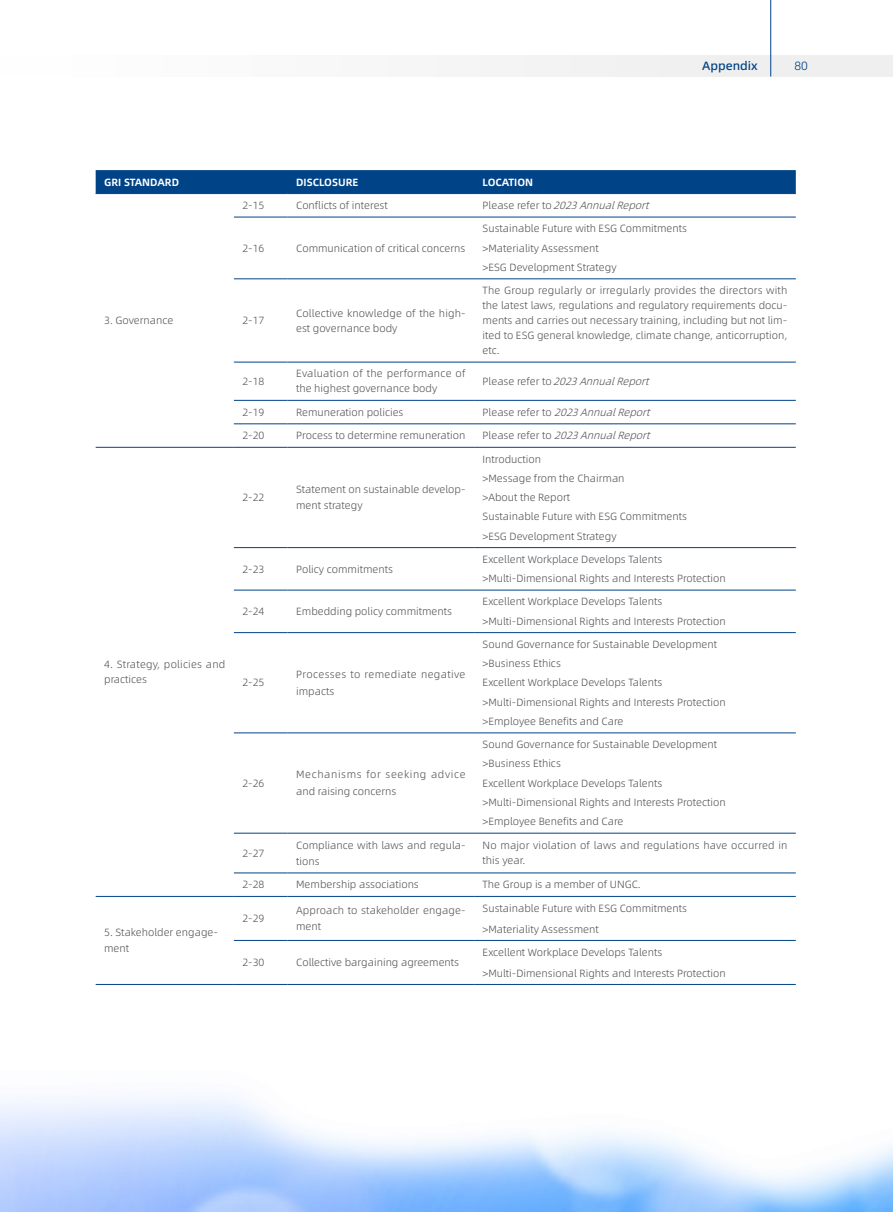
<style>
.page{position:relative;width:893px;height:1212px;background:#fff}
.page>*{position:absolute;margin:0;border:0;box-sizing:border-box;transform-origin:0 0}
.t1{font:12px "Alibaba Pu Hui Ti 2 65 Medium";color:#004386}
.t2{font:12px "Alibaba Pu Hui Ti 2 45 Light";color:#004386}
.t3{font:10.5px/19.2px "Alibaba Pu Hui Ti 2 45 Light";color:#595757}
.t4{font:italic 10.5px "Alibaba Pu Hui Ti 2 45 Light";color:#595757}
.t5{font:10.5px/16.5px "Alibaba Pu Hui Ti 2 45 Light";letter-spacing:.055em;color:#595757}
.t6{font:10.5px/16.5px "Alibaba Pu Hui Ti 2 45 Light";letter-spacing:.035em;color:#595757}
.t7{font:10.5px/15px "Alibaba Pu Hui Ti 2 45 Light";letter-spacing:.02em;color:#595757}
.t8{font:10.5px "Alibaba Pu Hui Ti 2 85 Bold";color:#fff}
.s1{font-style:normal}
</style>
<div class="page">
<div style="left:0;top:55px;width:893px;height:22px;background:#efefef"></div>
<hr style="left:770px;top:0;width:1px;height:77px;background:#004386">
<img style="left:0;top:895px;width:893px;height:317px">
<div style="left:96px;top:170px;width:700px;height:23px;background:#004386"></div>
<hr style="left:96px;top:984px;width:138px;height:1px;background:#004386">
<hr style="left:96px;top:193px;width:138px;height:1px;background:#004386">
<hr style="left:234px;top:193px;width:54px;height:1px;background:#004386">
<hr style="left:288px;top:193px;width:186px;height:1px;background:#004386">
<hr style="left:474px;top:193px;width:322px;height:1px;background:#004386">
<hr style="left:234px;top:217px;width:54px;height:1px;background:#004386">
<hr style="left:288px;top:217px;width:186px;height:1px;background:#004386">
<hr style="left:474px;top:217px;width:322px;height:1px;background:#004386">
<hr style="left:234px;top:278px;width:54px;height:1px;background:#004386">
<hr style="left:288px;top:278px;width:186px;height:1px;background:#004386">
<hr style="left:474px;top:278px;width:322px;height:1px;background:#004386">
<hr style="left:234px;top:362px;width:54px;height:1px;background:#004386">
<hr style="left:288px;top:362px;width:186px;height:1px;background:#004386">
<hr style="left:474px;top:362px;width:322px;height:1px;background:#004386">
<hr style="left:234px;top:400px;width:54px;height:1px;background:#004386">
<hr style="left:288px;top:400px;width:186px;height:1px;background:#004386">
<hr style="left:474px;top:400px;width:322px;height:1px;background:#004386">
<hr style="left:234px;top:423px;width:54px;height:1px;background:#004386">
<hr style="left:288px;top:423px;width:186px;height:1px;background:#004386">
<hr style="left:474px;top:423px;width:322px;height:1px;background:#004386">
<hr style="left:96px;top:447px;width:138px;height:1px;background:#004386">
<hr style="left:234px;top:447px;width:54px;height:1px;background:#004386">
<hr style="left:288px;top:447px;width:186px;height:1px;background:#004386">
<hr style="left:474px;top:447px;width:322px;height:1px;background:#004386">
<hr style="left:234px;top:547px;width:54px;height:1px;background:#004386">
<hr style="left:288px;top:547px;width:186px;height:1px;background:#004386">
<hr style="left:474px;top:547px;width:322px;height:1px;background:#004386">
<hr style="left:234px;top:590px;width:54px;height:1px;background:#004386">
<hr style="left:288px;top:590px;width:186px;height:1px;background:#004386">
<hr style="left:474px;top:590px;width:322px;height:1px;background:#004386">
<hr style="left:234px;top:632px;width:54px;height:1px;background:#004386">
<hr style="left:288px;top:632px;width:186px;height:1px;background:#004386">
<hr style="left:474px;top:632px;width:322px;height:1px;background:#004386">
<hr style="left:234px;top:732px;width:54px;height:1px;background:#004386">
<hr style="left:288px;top:732px;width:186px;height:1px;background:#004386">
<hr style="left:474px;top:732px;width:322px;height:1px;background:#004386">
<hr style="left:234px;top:833px;width:54px;height:1px;background:#004386">
<hr style="left:288px;top:833px;width:186px;height:1px;background:#004386">
<hr style="left:474px;top:833px;width:322px;height:1px;background:#004386">
<hr style="left:234px;top:872px;width:54px;height:1px;background:#004386">
<hr style="left:288px;top:872px;width:186px;height:1px;background:#004386">
<hr style="left:474px;top:872px;width:322px;height:1px;background:#004386">
<hr style="left:96px;top:896px;width:138px;height:1px;background:#004386">
<hr style="left:234px;top:896px;width:54px;height:1px;background:#004386">
<hr style="left:288px;top:896px;width:186px;height:1px;background:#004386">
<hr style="left:474px;top:896px;width:322px;height:1px;background:#004386">
<hr style="left:234px;top:940px;width:54px;height:1px;background:#004386">
<hr style="left:288px;top:940px;width:186px;height:1px;background:#004386">
<hr style="left:474px;top:940px;width:322px;height:1px;background:#004386">
<hr style="left:234px;top:984px;width:54px;height:1px;background:#004386">
<hr style="left:288px;top:984px;width:186px;height:1px;background:#004386">
<hr style="left:474px;top:984px;width:322px;height:1px;background:#004386">
<p class="t1" style="left:702px;top:56px;width:57px">Appendix</p>
<p class="t2" style="left:794px;top:57px;width:15px">80</p>
<p class="t8" style="left:104px;top:174px;width:77px">GRI STANDARD</p>
<p class="t8" style="left:296px;top:174px;width:64px">DISCLOSURE</p>
<p class="t8" style="left:483px;top:174px;width:52px">LOCATION</p>
<p class="t3" style="left:242px;top:195px;width:24px">2-15</p>
<p class="t3" style="left:296px;top:195px;width:93px">Conflicts of interest</p>
<p class="t4" style="left:483px;top:197px;width:171px"><span class="s1">P l e a s e re fe r t o</span> 2023AnnualReport</p>
<p class="t3" style="left:242px;top:238px;width:24px">2-16</p>
<p class="t3" style="left:296px;top:238px;width:171px">Communication of critical concerns</p>
<p class="t3" style="left:483px;top:218px;width:206px">Sustainable Future with ESG Commitments &gt;Materiality Assessment<br>&gt;ESG Development Strategy</p>
<p class="t3" style="left:104px;top:310px;width:71px">3. Governance</p>
<p class="t7" style="left:104px;top:656px;width:123px">4. Strategy, policies and practices</p>
<p class="t3" style="left:104px;top:923px;width:115px;line-height:16.5px">5. Stakeholder engage&shy;ment</p>
<p class="t3" style="left:242px;top:310px;width:24px">2-17</p>
<p class="t3" style="left:296px;top:305px;width:171px;line-height:15px">Collective knowledge of the high&shy;est governance body</p>
<p class="t3" style="left:483px;top:282px;width:306px;line-height:15px;text-align:justify">The Group regularly or irregularly provides the directors with the latest laws, regulations and regulatory requirements docu&shy;ments and carries out necessary training, including but not lim&shy;ited to ESG general knowledge, climate change, anticorruption, etc.</p>
<p class="t3" style="left:242px;top:371px;width:24px">2-18</p>
<p class="t3" style="left:296px;top:366px;width:171px;line-height:15px">Evaluation of the performance of the highest governance body</p>
<p class="t4" style="left:483px;top:373px;width:171px"><span class="s1">P l e a s e re fe r t o</span> 2023AnnualReport</p>
<p class="t3" style="left:242px;top:402px;width:24px">2-19</p>
<p class="t3" style="left:296px;top:402px;width:109px">Remuneration policies</p>
<p class="t4" style="left:483px;top:404px;width:172px"><span class="s1">P l e a s e re fe r t o</span> 2023AnnualReport</p>
<p class="t3" style="left:242px;top:425px;width:24px">2-20</p>
<p class="t3" style="left:296px;top:425px;width:171px">Process to determine remuneration</p>
<p class="t4" style="left:483px;top:428px;width:172px"><span class="s1">P l e a s e re fe r t o</span> 2023AnnualReport</p>
<p class="t3" style="left:242px;top:487px;width:24px">2-22</p>
<p class="t3" style="left:296px;top:480px;width:171px;line-height:16.5px">Statement on sustainable develop&shy;ment strategy</p>
<p class="t3" style="left:483px;top:449px;width:206px">Introduction<br>&gt;Message from the Chairman<br>&gt;About the Report<br>Sustainable Future with ESG Commitments &gt;ESG Development Strategy</p>
<p class="t3" style="left:242px;top:559px;width:24px">2-23</p>
<p class="t3" style="left:296px;top:559px;width:98px">Policy commitments</p>
<p class="t3" style="left:483px;top:549px;width:245px">Excellent Workplace Develops Talents &gt;Multi-Dimensional Rights and Interests Protection</p>
<p class="t3" style="left:242px;top:601px;width:24px">2-24</p>
<p class="t3" style="left:296px;top:601px;width:157px">Embedding policy commitments</p>
<p class="t3" style="left:483px;top:591px;width:245px">Excellent Workplace Develops Talents &gt;Multi-Dimensional Rights and Interests Protection</p>
<p class="t3" style="left:242px;top:672px;width:24px">2-25</p>
<p class="t6" style="left:296px;top:666px;width:171px">Processes to remediate negative impacts</p>
<p class="t3" style="left:242px;top:773px;width:24px">2-26</p>
<p class="t5" style="left:296px;top:766px;width:171px">Mechanisms for seeking advice and raising concerns</p>
<p class="t3" style="left:483px;top:634px;width:245px">Sound Governance for Sustainable Development &gt;Business Ethics<br>Excellent Workplace Develops Talents &gt;Multi-Dimensional Rights and Interests Protection &gt;Employee Benefits and Care</p>
<p class="t3" style="left:483px;top:734px;width:245px">Sound Governance for Sustainable Development &gt;Business Ethics<br>Excellent Workplace Develops Talents &gt;Multi-Dimensional Rights and Interests Protection &gt;Employee Benefits and Care</p>
<p class="t3" style="left:242px;top:843px;width:24px">2-27</p>
<p class="t3" style="left:296px;top:836px;width:171px;line-height:16.5px">Compliance with laws and regula&shy;tions</p>
<p class="t3" style="left:483px;top:837px;width:306px;line-height:15px">No major violation of laws and regulations have occurred in this year.</p>
<p class="t3" style="left:242px;top:874px;width:24px">2-28</p>
<p class="t3" style="left:296px;top:874px;width:124px">Membership associations</p>
<p class="t3" style="left:483px;top:874px;width:160px">The Group is a member of UNGC.</p>
<p class="t3" style="left:242px;top:908px;width:24px">2-29</p>
<p class="t3" style="left:296px;top:901px;width:171px;line-height:16.5px">Approach to stakeholder engage&shy;ment</p>
<p class="t3" style="left:483px;top:897px;width:206px;line-height:20.7px">Sustainable Future with ESG Commitments &gt;Materiality Assessment</p>
<p class="t3" style="left:242px;top:952px;width:24px">2-30</p>
<p class="t3" style="left:296px;top:952px;width:164px">Collective bargaining agreements</p>
<p class="t3" style="left:483px;top:941px;width:245px;line-height:20.7px">Excellent Workplace Develops Talents &gt;Multi-Dimensional Rights and Interests Protection</p>
</div>
